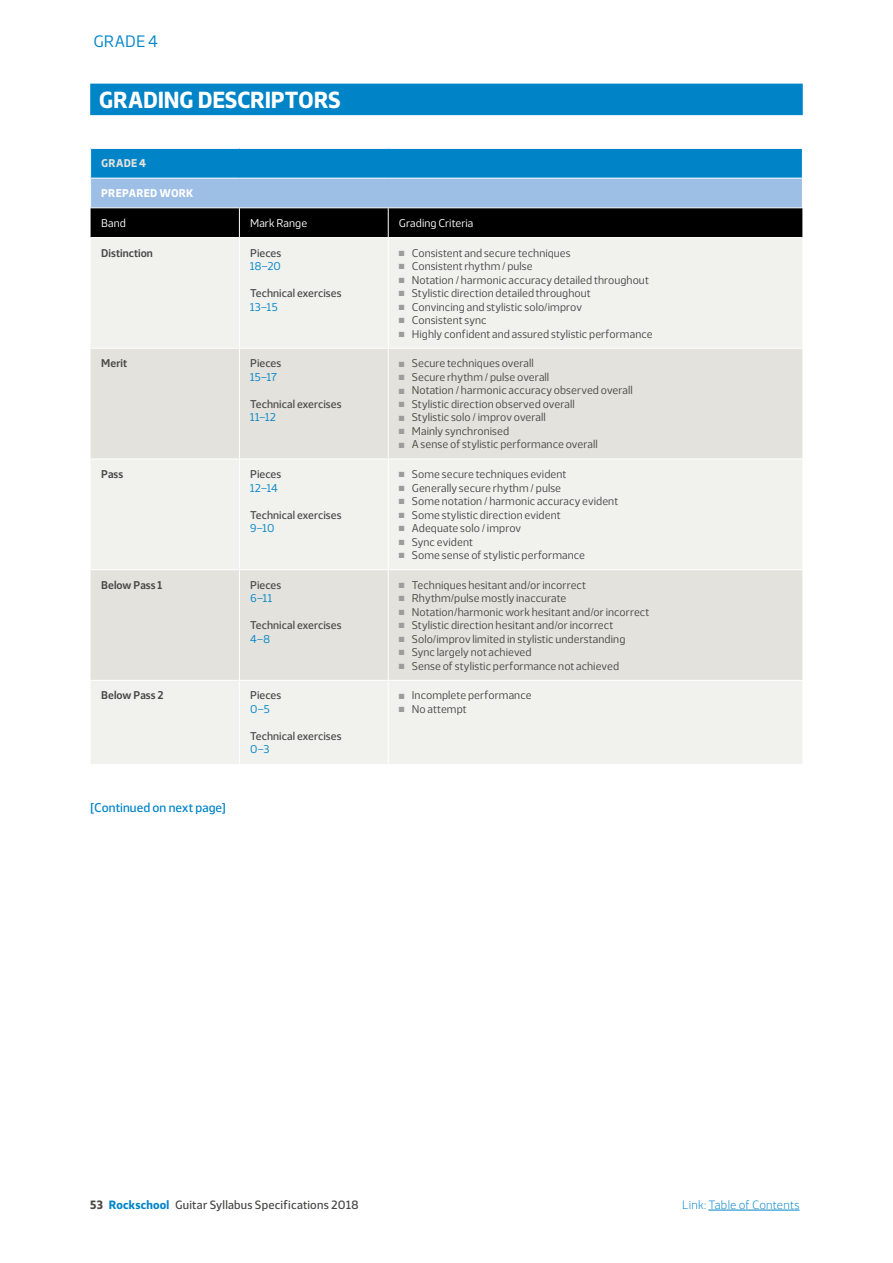
<style>
.page{position:relative;width:893px;height:1263px;background:#fff}
.page>*{position:absolute;margin:0;border:0;box-sizing:border-box;transform-origin:0 0}
.Doc___Title___Block{font:700 23.25px "Webnar";letter-spacing:-.01em;color:#fff}
.t1{font:16.5px "Webnar";color:#0084c8}
.Doc___Body{font:500 12.75px "Webnar";letter-spacing:.005em;color:#0084c8}
.t2{font:500 12px "Webnar";letter-spacing:.02em;color:#484847}
.t3{font:300 12px "Webnar";letter-spacing:.015em;color:#0084c8}
.t4{font:11.25px "Webnar";letter-spacing:.005em;color:#484847}
.Table___Band_Range_P{font:500 11.25px/13.5px "Webnar";color:#484847}
.Table___Band_Range_P-2{font:600 11.25px "Webnar";letter-spacing:.005em;color:#484847}
.Table___Black_Mark_R{font:11.25px "Webnar";letter-spacing:.005em;color:#fff}
.Table___RS_Blue___He{font:700 11.25px "Webnar";letter-spacing:.02em;color:#fff}
.Table___RS_Blue___He-2{font:700 11.25px "Webnar";letter-spacing:.02em;color:#e3e2dc}
.s1{font-weight:400;color:#0084c8}
.s2{font-weight:700}
.s3{font-weight:700;color:#0084c8}
</style>
<div class="page">
<hr style="left:708px;top:1210px;width:92px;height:1px;background:#0084c8">
<div style="left:90px;top:84px;width:713px;height:31px;background:#0084c8"></div>
<div style="left:91px;top:238px;width:711px;height:526px;background:#f1f1ed"></div>
<svg style="left:91px;top:349px;width:711px;height:331px;background:#e7e7e1"></svg>
<hr style="left:239px;top:238px;width:1px;height:110px;background:#fff">
<hr style="left:388px;top:238px;width:1px;height:110px;background:#fff">
<hr style="left:239px;top:349px;width:1px;height:110px;background:#fff">
<hr style="left:388px;top:349px;width:1px;height:110px;background:#fff">
<hr style="left:91px;top:459px;width:148px;height:1px;background:#fff">
<hr style="left:239px;top:459px;width:149px;height:1px;background:#fff">
<hr style="left:239px;top:459px;width:1px;height:110px;background:#fff">
<hr style="left:388px;top:459px;width:414px;height:1px;background:#fff">
<hr style="left:388px;top:459px;width:1px;height:110px;background:#fff">
<hr style="left:239px;top:570px;width:1px;height:110px;background:#fff">
<hr style="left:388px;top:570px;width:1px;height:110px;background:#fff">
<hr style="left:91px;top:680px;width:148px;height:1px;background:#fff">
<hr style="left:239px;top:680px;width:149px;height:1px;background:#fff">
<hr style="left:239px;top:681px;width:1px;height:83px;background:#fff">
<hr style="left:388px;top:680px;width:414px;height:1px;background:#fff">
<hr style="left:388px;top:681px;width:1px;height:83px;background:#fff">
<hr style="left:91px;top:348px;width:148px;height:1px;background:#fff">
<hr style="left:239px;top:348px;width:149px;height:1px;background:#fff">
<hr style="left:388px;top:348px;width:414px;height:1px;background:#fff">
<hr style="left:91px;top:569px;width:148px;height:1px;background:#fff">
<hr style="left:239px;top:569px;width:149px;height:1px;background:#fff">
<hr style="left:388px;top:569px;width:414px;height:1px;background:#fff">
<svg style="left:90px;top:149px;width:713px;height:88px;background:#396f91"></svg>
<svg style="left:399px;top:251px;width:5px;height:5px"></svg>
<svg style="left:399px;top:264px;width:5px;height:5px"></svg>
<svg style="left:399px;top:278px;width:5px;height:5px"></svg>
<svg style="left:399px;top:291px;width:5px;height:5px"></svg>
<svg style="left:399px;top:305px;width:5px;height:5px"></svg>
<svg style="left:399px;top:318px;width:5px;height:5px"></svg>
<svg style="left:399px;top:332px;width:5px;height:5px"></svg>
<svg style="left:399px;top:361px;width:5px;height:6px"></svg>
<svg style="left:399px;top:375px;width:5px;height:5px"></svg>
<svg style="left:399px;top:388px;width:5px;height:6px"></svg>
<svg style="left:399px;top:402px;width:5px;height:5px"></svg>
<svg style="left:399px;top:415px;width:5px;height:6px"></svg>
<svg style="left:399px;top:429px;width:5px;height:5px"></svg>
<svg style="left:399px;top:442px;width:5px;height:6px"></svg>
<svg style="left:399px;top:472px;width:5px;height:5px"></svg>
<svg style="left:399px;top:485px;width:5px;height:6px"></svg>
<svg style="left:399px;top:499px;width:5px;height:5px"></svg>
<svg style="left:399px;top:512px;width:5px;height:6px"></svg>
<svg style="left:399px;top:526px;width:5px;height:5px"></svg>
<svg style="left:399px;top:539px;width:5px;height:6px"></svg>
<svg style="left:399px;top:553px;width:5px;height:5px"></svg>
<svg style="left:399px;top:583px;width:5px;height:5px"></svg>
<svg style="left:399px;top:596px;width:5px;height:5px"></svg>
<svg style="left:399px;top:610px;width:5px;height:5px"></svg>
<svg style="left:399px;top:623px;width:5px;height:5px"></svg>
<svg style="left:399px;top:637px;width:5px;height:5px"></svg>
<svg style="left:399px;top:650px;width:5px;height:5px"></svg>
<svg style="left:399px;top:664px;width:5px;height:5px"></svg>
<svg style="left:399px;top:693px;width:5px;height:6px"></svg>
<svg style="left:399px;top:707px;width:5px;height:5px"></svg>
<h2 class="t1" style="left:93px;top:29px;width:22px">Grade</h2>
<h2 class="t1" style="left:148px;top:29px;width:11px">4</h2>
<p class="Doc___Title___Block" style="left:99px;top:81px;width:244px">GRADING DESCRIPTORS</p>
<p class="Table___RS_Blue___He-2" style="left:101px;top:155px;width:47px">GRADE 4</p>
<p class="Table___RS_Blue___He" style="left:101px;top:184px;width:94px">PREPARED WORK</p>
<p class="Table___Black_Mark_R" style="left:101px;top:214px;width:26px">Band</p>
<p class="Table___Black_Mark_R" style="left:250px;top:214px;width:59px">Mark Range</p>
<p class="Table___Black_Mark_R" style="left:399px;top:214px;width:76px">Grading Criteria</p>
<p class="Table___Band_Range_P-2" style="left:101px;top:244px;width:53px">Distinction</p>
<p class="Table___Band_Range_P" style="left:250px;top:245px;width:33px">Pieces<br><span class="s1">18–20</span></p>
<p class="Table___Band_Range_P" style="left:250px;top:286px;width:93px">Technical exercises<br><span class="s1">13–15</span></p>
<p class="t4" style="left:412px;top:244px;width:160px">Consistent and secure techniques</p>
<p class="t4" style="left:412px;top:258px;width:122px">Consistent rhythm / pulse</p>
<p class="t4" style="left:412px;top:271px;width:239px">Notation / harmonic accuracy detailed throughout</p>
<p class="t4" style="left:412px;top:285px;width:180px">Stylistic direction detailed throughout</p>
<p class="t4" style="left:412px;top:298px;width:172px">Convincing and stylistic solo/improv</p>
<p class="t4" style="left:412px;top:312px;width:76px">Consistent sync</p>
<p class="t4" style="left:412px;top:325px;width:242px">Highly confident and assured stylistic performance</p>
<p class="Table___Band_Range_P-2" style="left:101px;top:355px;width:27px">Merit</p>
<p class="Table___Band_Range_P" style="left:250px;top:356px;width:33px">Pieces<br><span class="s1">15–17</span></p>
<p class="Table___Band_Range_P" style="left:250px;top:396px;width:93px">Technical exercises<br><span class="s1">11–12</span></p>
<p class="Table___Band_Range_P-2" style="left:101px;top:465px;width:24px">Pass</p>
<p class="Table___Band_Range_P" style="left:250px;top:466px;width:33px">Pieces<br><span class="s1">12–14</span></p>
<p class="Table___Band_Range_P" style="left:250px;top:507px;width:93px">Technical exercises<br><span class="s1">9–10</span></p>
<p class="Table___Band_Range_P-2" style="left:101px;top:576px;width:63px">Below Pass 1</p>
<p class="Table___Band_Range_P" style="left:250px;top:577px;width:33px">Pieces<br><span class="s1">6–11</span></p>
<p class="Table___Band_Range_P" style="left:250px;top:618px;width:93px">Technical exercises<br><span class="s1">4–8</span></p>
<p class="Table___Band_Range_P-2" style="left:101px;top:687px;width:64px">Below Pass 2</p>
<p class="Table___Band_Range_P" style="left:250px;top:688px;width:33px">Pieces<br><span class="s1">0–5</span></p>
<p class="Table___Band_Range_P" style="left:250px;top:728px;width:93px">Technical exercises<br><span class="s1">0–3</span></p>
<p class="Doc___Body" style="left:90px;top:798px;width:137px">[Continued on next page]</p>
<p class="t4" style="left:412px;top:355px;width:123px">Secure techniques overall</p>
<p class="t4" style="left:412px;top:368px;width:139px">Secure rhythm / pulse overall</p>
<p class="t4" style="left:412px;top:382px;width:223px">Notation / harmonic accuracy observed overall</p>
<p class="t4" style="left:412px;top:395px;width:164px">Stylistic direction observed overall</p>
<p class="t4" style="left:412px;top:409px;width:135px">Stylistic solo / improv overall</p>
<p class="t4" style="left:412px;top:422px;width:99px">Mainly synchronised</p>
<p class="t4" style="left:412px;top:436px;width:187px">A sense of stylistic performance overall</p>
<p class="t4" style="left:412px;top:466px;width:156px">Some secure techniques evident</p>
<p class="t4" style="left:412px;top:479px;width:151px">Generally secure rhythm / pulse</p>
<p class="t4" style="left:412px;top:493px;width:208px">Some notation / harmonic accuracy evident</p>
<p class="t4" style="left:412px;top:506px;width:150px">Some stylistic direction evident</p>
<p class="t4" style="left:412px;top:520px;width:111px">Adequate solo / improv</p>
<p class="t4" style="left:412px;top:533px;width:63px">Sync evident</p>
<p class="t4" style="left:412px;top:547px;width:175px">Some sense of stylistic performance</p>
<p class="t4" style="left:412px;top:576px;width:176px">Techniques hesitant and/or incorrect</p>
<p class="t4" style="left:412px;top:590px;width:156px">Rhythm/pulse mostly inaccurate</p>
<p class="t4" style="left:412px;top:603px;width:239px">Notation/harmonic work hesitant and/or incorrect</p>
<p class="t4" style="left:412px;top:617px;width:203px">Stylistic direction hesitant and/or incorrect</p>
<p class="t4" style="left:412px;top:630px;width:215px">Solo/improv limited in stylistic understanding</p>
<p class="t4" style="left:412px;top:644px;width:121px">Sync largely not achieved</p>
<p class="t4" style="left:412px;top:657px;width:209px">Sense of stylistic performance not achieved</p>
<p class="t4" style="left:412px;top:687px;width:121px">Incomplete performance</p>
<p class="t4" style="left:412px;top:700px;width:56px">No attempt</p>
<p class="t2" style="left:90px;top:1195px;width:270px"><span class="s2">53</span> <span class="s3">Rockschool</span> Guitar Syllabus Specifications 2018</p>
<p class="t3" style="left:682px;top:1196px;width:119px">Link: Table of Contents</p>
</div>
